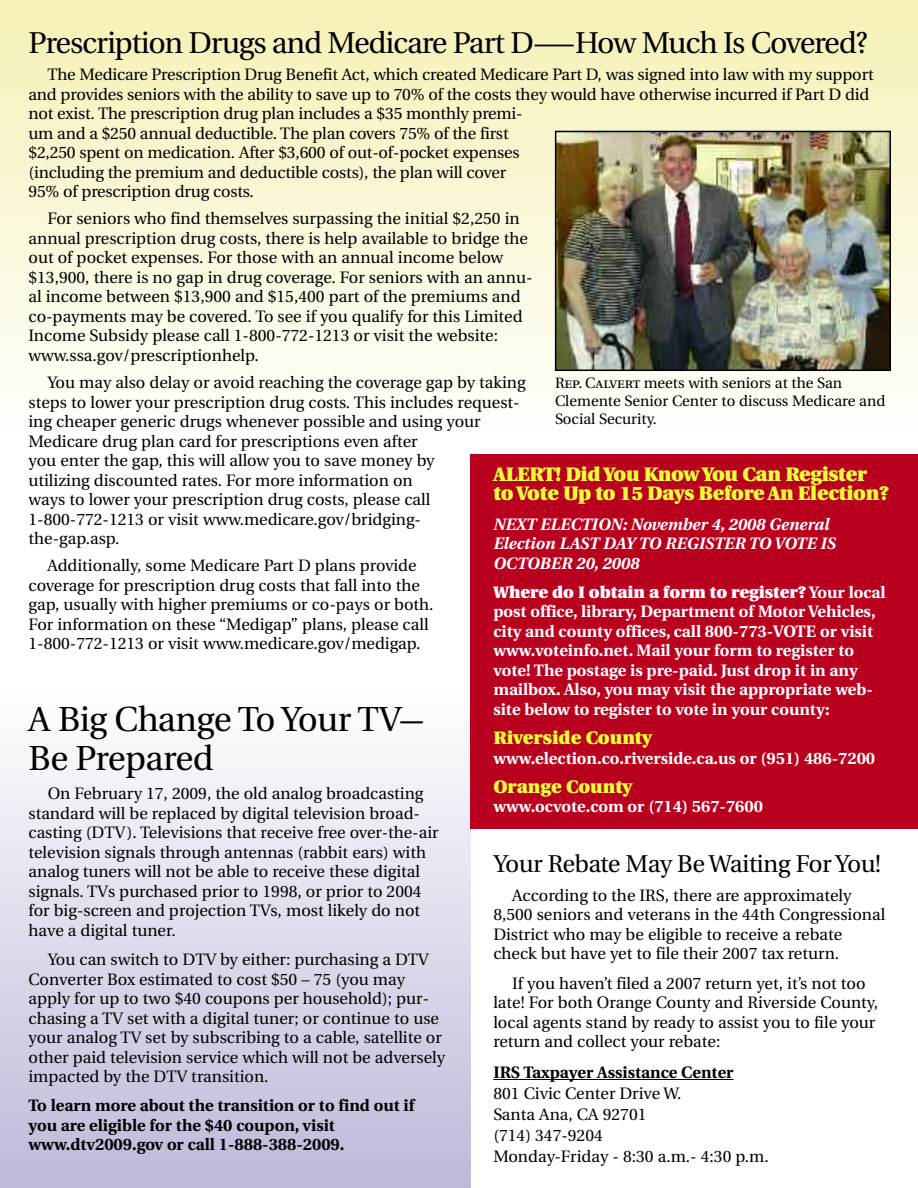
<style>
.page{position:relative;width:918px;height:1188px;background:#fff}
.page>*{position:absolute;margin:0;border:0;box-sizing:border-box;transform-origin:0 0}
.t1{font:45px/39px "Utopia Headline";color:#000}
.t2{font:39px "Utopia Headline";letter-spacing:-.02em;color:#000}
.t3{font:31.5px "Utopia Headline";letter-spacing:-.005em;color:#000}
.t4{font:900 19.5px/19.5px "Utopia";letter-spacing:-.01em;color:#ebff38}
.t5{font:900 18px "Utopia";color:#ebff38}
.t6{font:16.5px/19.5px "Utopia";color:#000}
.t7{font:700 16.5px/19.5px "Utopia";color:#fff}
.t8{font:700 16.5px/19.5px "Utopia";color:#000}
.t9{font:italic 700 16.5px/19.5px "Utopia";color:#fff}
.t10{font:15px/18px "Utopia";color:#000}
.s1{font-family:"Utopia Regular SC"}
.s2{font-weight:900}
</style>
<div class="page">
<div style="left:0;top:0;width:918px;height:448px;background:linear-gradient(to bottom,#f4f0b5,#fff)"></div>
<img style="left:558px;top:134px;width:330px;height:234px">
<div style="left:555px;top:131px;width:336px;height:240px;border:2px solid #000"></div>
<div style="left:470px;top:454px;width:448px;height:375px;background:#ba001f"></div>
<hr style="left:493px;top:1079px;width:240px;height:1px;background:#000">
<h2 class="t2" style="left:28px;top:17px;width:841px">Prescription Drugs and Medicare Part D—How Much Is Covered?</h2>
<p class="t6" style="left:28px;top:66px;width:847px;text-indent:19px">The Medicare Prescription Drug Benefit Act, which created Medicare Part D, was signed into law with my support and provides seniors with the ability to save up to 70% of the costs they would have otherwise incurred if Part D did not exist. The prescription drug plan includes a $35 monthly premi-<br>um and a $250 annual deductible. The plan covers 75% of the first<br>$2,250 spent on medication. After $3,600 of out-of-pocket expenses<br>(including the premium and deductible costs), the plan will cover<br>95% of prescription drug costs.</p>
<p class="t6" style="left:28px;top:210px;width:505px;text-indent:19px">For seniors who find themselves surpassing the initial $2,250 in annual prescription drug costs, there is help available to bridge the out of pocket expenses. For those with an annual income below $13,900, there is no gap in drug coverage. For seniors with an annu&shy;al income between $13,900 and $15,400 part of the premiums and co-payments may be covered. To see if you qualify for this Limited Income Subsidy please call 1-800-772-1213 or visit the website: www.ssa.gov/prescriptionhelp.</p>
<p class="t6" style="left:28px;top:374px;width:499px;text-indent:19px">You may also delay or avoid reaching the coverage gap by taking steps to lower your prescription drug costs. This includes request&shy;ing cheaper generic drugs whenever possible and using your Medicare drug plan card for prescriptions even after<br>you enter the gap, this will allow you to save money by<br>utilizing discounted rates. For more information on<br>ways to lower your prescription drug costs, please call 1-800-772-1213 or visit www.medicare.gov/bridging-<br>the-gap.asp.</p>
<p class="t6" style="left:28px;top:557px;width:407px;text-indent:19px">Additionally, some Medicare Part D plans provide coverage for prescription drug costs that fall into the gap, usually with higher premiums or co-pays or both.<br>For information on these “Medigap” plans, please call 1-800-772-1213 or visit www.medicare.gov/medigap.</p>
<p class="t10" style="left:555px;top:376px;width:332px"><span class="s1">Rep. Calvert</span> meets with seniors at the San<br>Clemente Senior Center to discuss Medicare and<br>Social Security.</p>
<p class="t4" style="left:493px;top:466px;width:397px">ALERT! Did You Know You Can Register to Vote Up to 15 Days Before An Election?</p>
<p class="t9" style="left:493px;top:516px;width:344px">NEXT ELECTION: November 4, 2008 General<br>Election LAST DAY TO REGISTER TO VOTE IS<br>OCTOBER 20, 2008</p>
<p class="t7" style="left:493px;top:584px;width:394px"><span class="s2">Where do I obtain a form to register?</span> Your local post office, library, Department of Motor Vehicles, city and county offices, call 800-773-VOTE or visit www.voteinfo.net. Mail your form to register to vote! The postage is pre-paid. Just drop it in any mailbox. Also, you may visit the appropriate web&shy;site below to register to vote in your county:</p>
<p class="t5" style="left:493px;top:731px;width:160px">Riverside County</p>
<p class="t7" style="left:493px;top:750px;width:383px">www.election.co.riverside.ca.us or (951) 486-7200</p>
<p class="t5" style="left:493px;top:779px;width:140px">Orange County</p>
<p class="t7" style="left:493px;top:798px;width:271px">www.ocvote.com or (714) 567-7600</p>
<h3 class="t3" style="left:493px;top:842px;width:389px">Your Rebate May BeWaiting For You!</h3>
<p class="t6" style="left:493px;top:887px;width:394px;text-indent:19px">According to the IRS, there are approximately 8,500 seniors and veterans in the 44th Congressional District who may be eligible to receive a rebate check but have yet to file their 2007 tax return.</p>
<p class="t6" style="left:493px;top:975px;width:386px;text-indent:19px">If you haven’t filed a 2007 return yet, it’s not too late! For both Orange County and Riverside County, local agents stand by ready to assist you to file your return and collect your rebate:</p>
<p class="t8" style="left:493px;top:1064px;width:242px">IRS Taxpayer Assistance Center</p>
<p class="t6" style="left:493px;top:1084px;width:277px;line-height:21px">801 Civic Center Drive W.<br>Santa Ana, CA 92701<br>(714) 347-9204<br>Monday-Friday - 8:30 a.m.- 4:30 p.m.</p>
<h1 class="t1" style="left:28px;top:696px;width:396px">A Big Change To Your TV–<br>Be Prepared</h1>
<p class="t6" style="left:29px;top:786px;width:412px;text-indent:19px">On February 17, 2009, the old analog broadcasting standard will be replaced by digital television broad&shy;casting (DTV). Televisions that receive free over-the-air television signals through antennas (rabbit ears) with analog tuners will not be able to receive these digital signals. TVs purchased prior to 1998, or prior to 2004 for big-screen and projection TVs, most likely do not have a digital tuner.</p>
<p class="t6" style="left:28px;top:951px;width:418px;text-indent:19px">You can switch to DTV by either: purchasing a DTV Converter Box estimated to cost $50 – 75 (you may apply for up to two $40 coupons per household); pur&shy;chasing a TV set with a digital tuner; or continue to use your analog TV set by subscribing to a cable, satellite or other paid television service which will not be adversely impacted by the DTV transition.</p>
<p class="t8" style="left:28px;top:1097px;width:388px">To learn more about the transition or to find out if you are eligible for the $40 coupon, visit www.dtv2009.gov or call 1-888-388-2009.</p>
</div>
